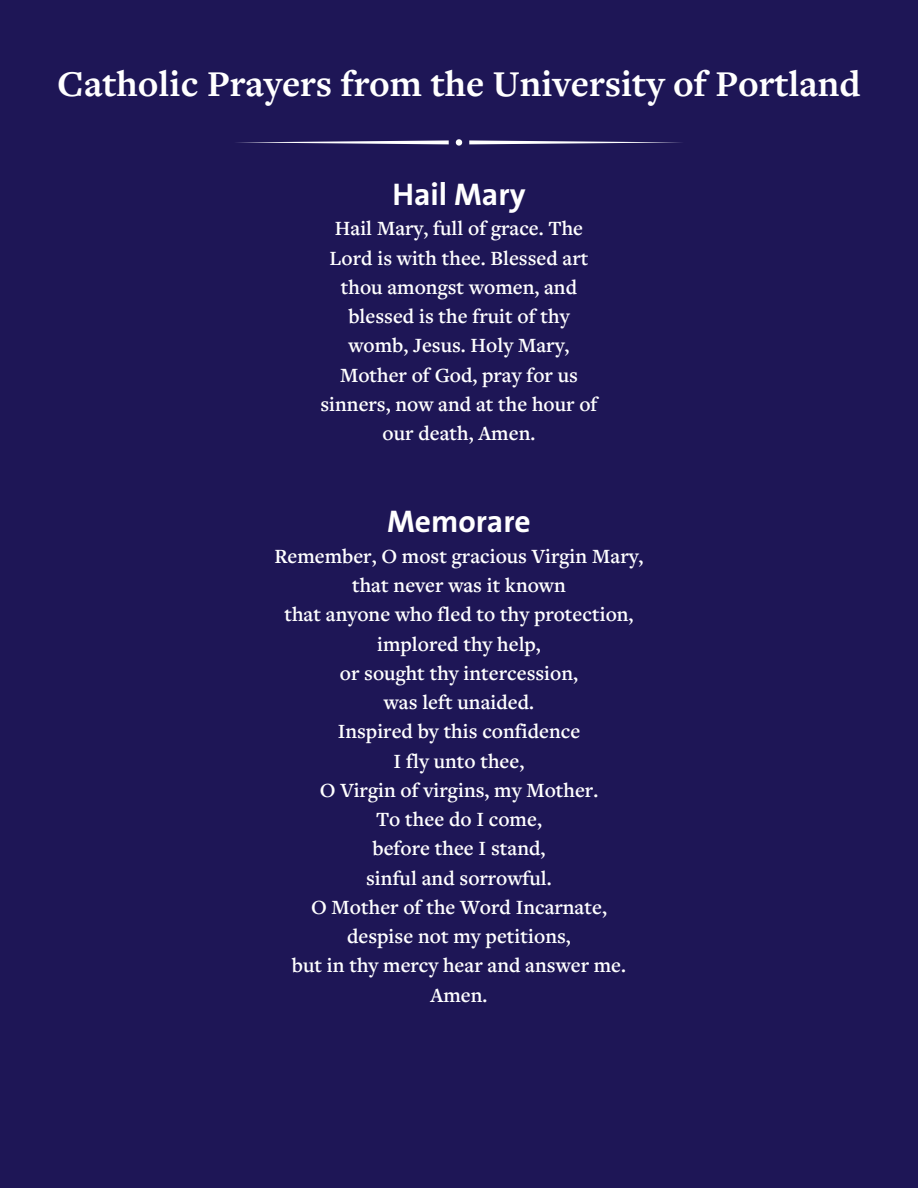
<style>
.page{position:relative;width:918px;height:1188px;background:#1e1656}
.page>*{position:absolute;margin:0;border:0;box-sizing:border-box;transform-origin:0 0}
.t1{font:700 37.8px "Freight Text Pro";color:#fff}
.t2{font:700 31.5px "The Sans B W7";color:#fff}
.t3{font:600 21px/29.2px "Freight Text Pro";color:#fff;text-align:center}
</style>
<div class="page">
<svg style="left:469px;top:140px;width:213px;height:4px"></svg>
<svg style="left:236px;top:140px;width:213px;height:4px"></svg>
<svg style="left:456px;top:139px;width:6px;height:7px"></svg>
<h1 class="t1" style="left:57px;top:58px;width:805px">Catholic Prayers from the University of Portland</h1>
<h2 class="t2" style="left:392px;top:181px;width:134px">Hail Mary</h2>
<p class="t3" style="left:320px;top:213px;width:279px">Hail Mary, full of grace. The<br>Lord is with thee. Blessed art thou amongst women, and blessed is the fruit of thy womb, Jesus. Holy Mary,<br>Mother of God, pray for us sinners, now and at the hour of our death, Amen.</p>
<p class="t2" style="left:387px;top:509px;width:145px">Memorare</p>
<p class="t3" style="left:274px;top:541px;width:371px">Remember, O most gracious Virgin Mary,</p>
<h2 class="t3" style="left:352px;top:570px;width:215px">that never was it known</h2>
<p class="t3" style="left:284px;top:599px;width:351px">that anyone who fled to thy protection,</p>
<p class="t3" style="left:377px;top:628px;width:165px">implored thy help,</p>
<p class="t3" style="left:340px;top:658px;width:240px">or sought thy intercession,</p>
<p class="t3" style="left:384px;top:687px;width:152px">was left unaided.</p>
<p class="t3" style="left:338px;top:716px;width:244px">Inspired by this confidence</p>
<p class="t3" style="left:394px;top:745px;width:132px">I fly unto thee,</p>
<p class="t3" style="left:320px;top:775px;width:280px">O Virgin of virgins, my Mother.</p>
<p class="t3" style="left:376px;top:804px;width:167px">To thee do I come,</p>
<p class="t3" style="left:373px;top:833px;width:174px">before thee I stand,</p>
<p class="t3" style="left:366px;top:862px;width:187px">sinful and sorrowful.</p>
<p class="t3" style="left:311px;top:892px;width:297px">O Mother of the Word Incarnate,</p>
<p class="t3" style="left:347px;top:921px;width:225px">despise not my petitions,</p>
<p class="t3" style="left:292px;top:950px;width:336px">but in thy mercy hear and answer me.</p>
<p class="t3" style="left:431px;top:979px;width:58px">Amen.</p>
</div>
